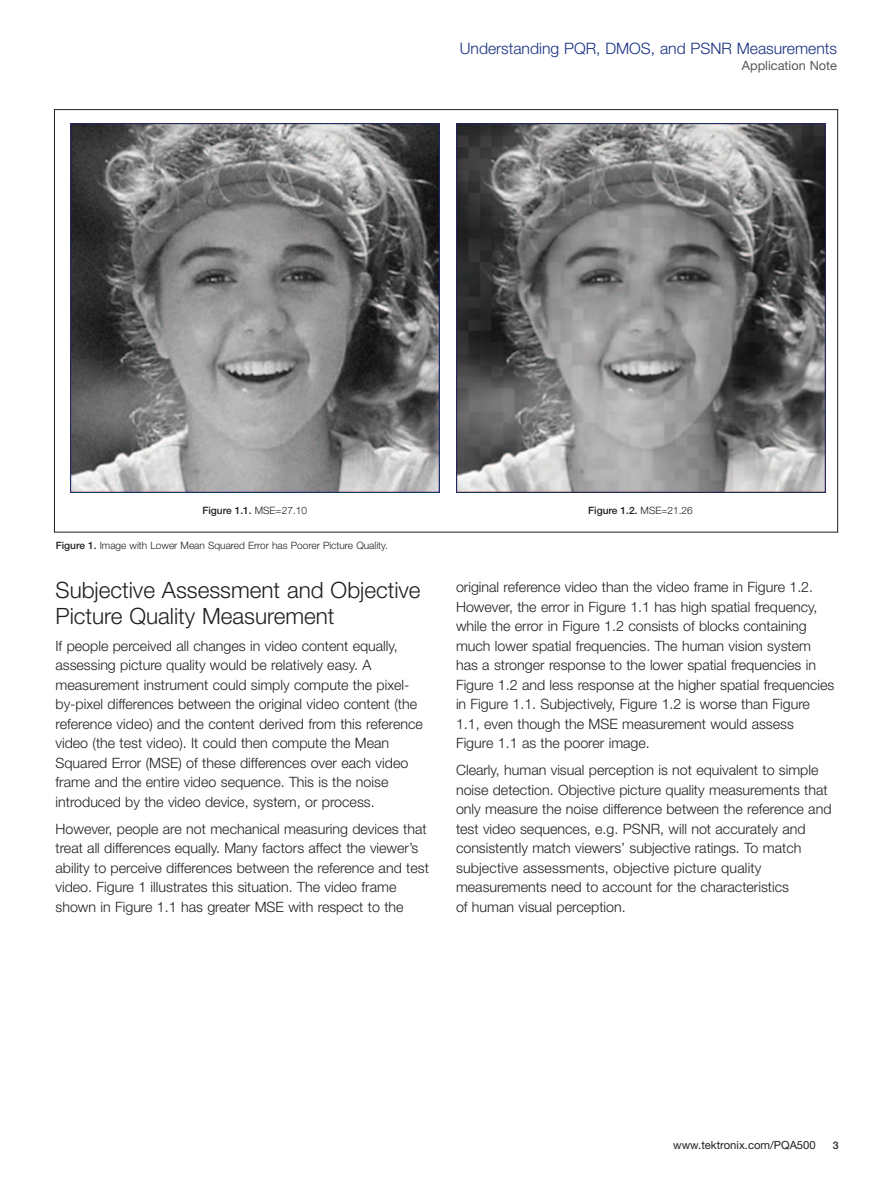
<style>
.page{position:relative;width:891px;height:1188px;background:#fff}
.page>*{position:absolute;margin:0;border:0;box-sizing:border-box;transform-origin:0 0}
.t1{font:300 22.5px/25.5px "Helvetica Neue";color:#231f20}
.t2{font:300 15.75px "Helvetica Neue";color:#183181}
.t3{font:300 14.25px/19.5px "Helvetica Neue";color:#231f20}
.t4{font:12.75px "Helvetica Neue";color:#57585a}
.t5{font:11.25px "Helvetica Neue";color:#231f20}
.t6{font:500 10.5px "Helvetica Neue";color:#231f20}
.t7{font:300 10.2px "Helvetica Neue";color:#231f20}
.t8{font:500 10.2px "Helvetica Neue";color:#231f20}
.s1{font-weight:300}
.s2{font-weight:500}
</style>
<div class="page">
<img style="left:70px;top:123px;width:370px;height:369px">
<img style="left:457px;top:123px;width:369px;height:369px">
<p class="t2" style="left:460px;top:43px;width:379px">Understanding PQR, DMOS, and PSNR Measurements</p>
<p class="t4" style="left:742px;top:61px;width:97px">Application Note</p>
<p class="t8" style="left:202px;top:507px;width:106px">Figure 1.1. <span class="s1">MSE=27.10</span></p>
<p class="t8" style="left:588px;top:507px;width:106px">Figure 1.2. <span class="s1">MSE=21.26</span></p>
<p class="t7" style="left:56px;top:541px;width:334px"><span class="s2">Figure 1.</span> Image with Lower Mean Squared Error has Poorer Picture Quality.</p>
<h1 class="t1" style="left:56px;top:579px;width:367px">Subjective Assessment and Objective<br>Picture Quality Measurement</h1>
<p class="t3" style="left:56px;top:637px;width:369px">If people perceived all changes in video content equally, assessing picture quality would be relatively easy. A measurement instrument could simply compute the pixel&shy;by-pixel differences between the original video content (the reference video) and the content derived from this reference video (the test video). It could then compute the Mean Squared Error (MSE) of these differences over each video frame and the entire video sequence. This is the noise introduced by the video device, system, or process.</p>
<p class="t3" style="left:56px;top:820px;width:375px">However, people are not mechanical measuring devices that treat all differences equally. Many factors affect the viewer’s ability to perceive differences between the reference and test video. Figure 1 illustrates this situation. The video frame shown in Figure 1.1 has greater MSE with respect to the</p>
<p class="t3" style="left:456px;top:579px;width:380px">original reference video than the video frame in Figure 1.2.<br>However, the error in Figure 1.1 has high spatial frequency, while the error in Figure 1.2 consists of blocks containing much lower spatial frequencies. The human vision system has a stronger response to the lower spatial frequencies in Figure 1.2 and less response at the higher spatial frequencies in Figure 1.1. Subjectively, Figure 1.2 is worse than Figure 1.1, even though the MSE measurement would assess Figure 1.1 as the poorer image.</p>
<p class="t3" style="left:456px;top:762px;width:377px">Clearly, human visual perception is not equivalent to simple noise detection. Objective picture quality measurements that only measure the noise difference between the reference and test video sequences, e.g. PSNR, will not accurately and consistently match viewers’ subjective ratings. To match subjective assessments, objective picture quality measurements need to account for the characteristics<br>of human visual perception.</p>
<p class="t5" style="left:673px;top:1141px;width:144px">www.tektronix.com/PQA500</p>
<p class="t6" style="left:833px;top:1142px;width:7px">3</p>
</div>
